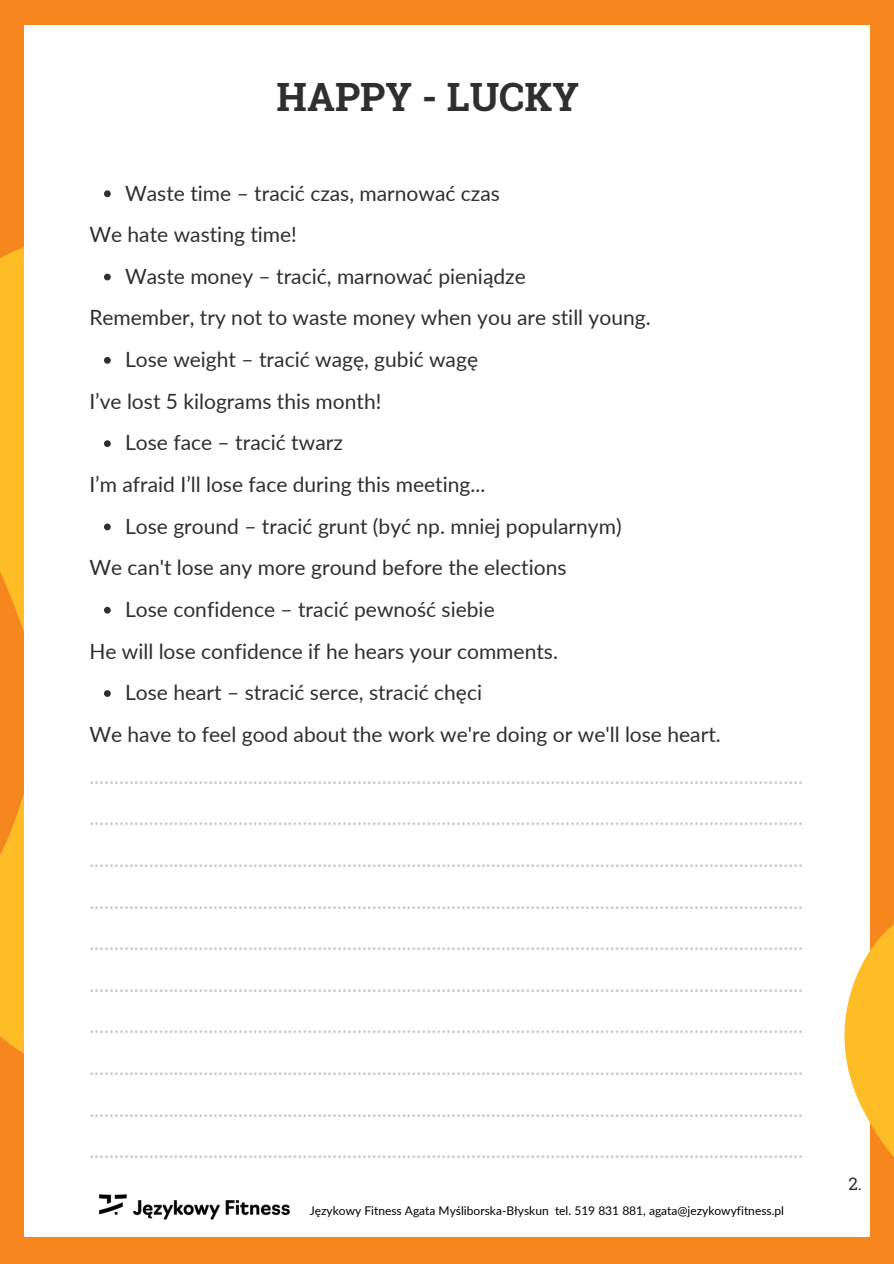
<style>
.page{position:relative;width:894px;height:1264px;background:#fff}
.page>*{position:absolute;margin:0;border:0;box-sizing:border-box;transform-origin:0 0}
.t1{font:700 39px "Roboto Slab";color:#2f2f2f}
.t2{font:21px/41.7px "Lato";color:#c8c8c8}
.t3{font:21px "Lato";color:#2f2f2f}
.t4{font:17.25px "Roboto Slab";color:#2f2f2f}
.t5{font:12px "Lato";color:#000}
.s1{color:#2f2f2f}
</style>
<div class="page">
<div style="left:0;top:0;width:893px;height:1263px;background:#f6871f"></div>
<svg style="left:0;top:247px;width:24px;height:807px;fill:#febc27"></svg>
<div style="left:24px;top:25px;width:845px;height:1211px;background:#fff"></div>
<img style="left:98px;top:1194px;width:193px;height:26px">
<svg style="left:844px;top:908px;width:49px;height:313px"></svg>
<svg style="left:104px;top:190px;width:7px;height:7px"></svg>
<svg style="left:104px;top:274px;width:7px;height:6px"></svg>
<svg style="left:104px;top:357px;width:7px;height:7px"></svg>
<svg style="left:104px;top:440px;width:7px;height:7px"></svg>
<svg style="left:104px;top:523px;width:7px;height:7px"></svg>
<svg style="left:104px;top:607px;width:7px;height:6px"></svg>
<svg style="left:104px;top:690px;width:7px;height:7px"></svg>
<h2 class="t1" style="left:276px;top:70px;width:304px">HAPPY - LUCKY</h2>
<p class="t3" style="left:125px;top:180px;width:376px">Waste time – tracić czas, marnować czas</p>
<h2 class="t3" style="left:89px;top:221px;width:209px">We hate wasting time!</h2>
<p class="t3" style="left:125px;top:263px;width:402px">Waste money – tracić, marnować pieniądze</p>
<h2 class="t3" style="left:89px;top:305px;width:562px">Remember, try not to waste money when you are still young.</h2>
<p class="t3" style="left:125px;top:346px;width:354px">Lose weight – tracić wagę, gubić wagę</p>
<h2 class="t3" style="left:89px;top:388px;width:293px">I’ve lost 5 kilograms this month!</h2>
<p class="t3" style="left:125px;top:429px;width:219px">Lose face – tracić twarz</p>
<h2 class="t3" style="left:89px;top:471px;width:397px">I’m afraid I’ll lose face during this meeting...</h2>
<p class="t3" style="left:125px;top:513px;width:498px">Lose ground – tracić grunt (być np. mniej popularnym)</p>
<h2 class="t3" style="left:89px;top:554px;width:478px">We can't lose any more ground before the elections</h2>
<p class="t3" style="left:125px;top:596px;width:371px">Lose confidence – tracić pewność siebie</p>
<h2 class="t3" style="left:89px;top:638px;width:470px">He will lose confidence if he hears your comments.</h2>
<p class="t3" style="left:125px;top:679px;width:358px">Lose heart – stracić serce, stracić chęci</p>
<p class="t2" style="left:89px;top:713px;width:715px"><span class="s1">We have to feel good about the work we're doing or we'll lose heart. </span>................................................................................................................................................ ................................................................................................................................................ ................................................................................................................................................ ................................................................................................................................................ ................................................................................................................................................ ................................................................................................................................................ ................................................................................................................................................ ................................................................................................................................................ ................................................................................................................................................ ................................................................................................................................................</p>
<p class="t5" style="left:309px;top:1203px;width:476px">Językowy Fitness Agata Myśliborska-Błyskun tel. 519 831 881, agata@jezykowyfitness.pl</p>
<p class="t4" style="left:848px;top:1172px;width:15px">2.</p>
</div>
